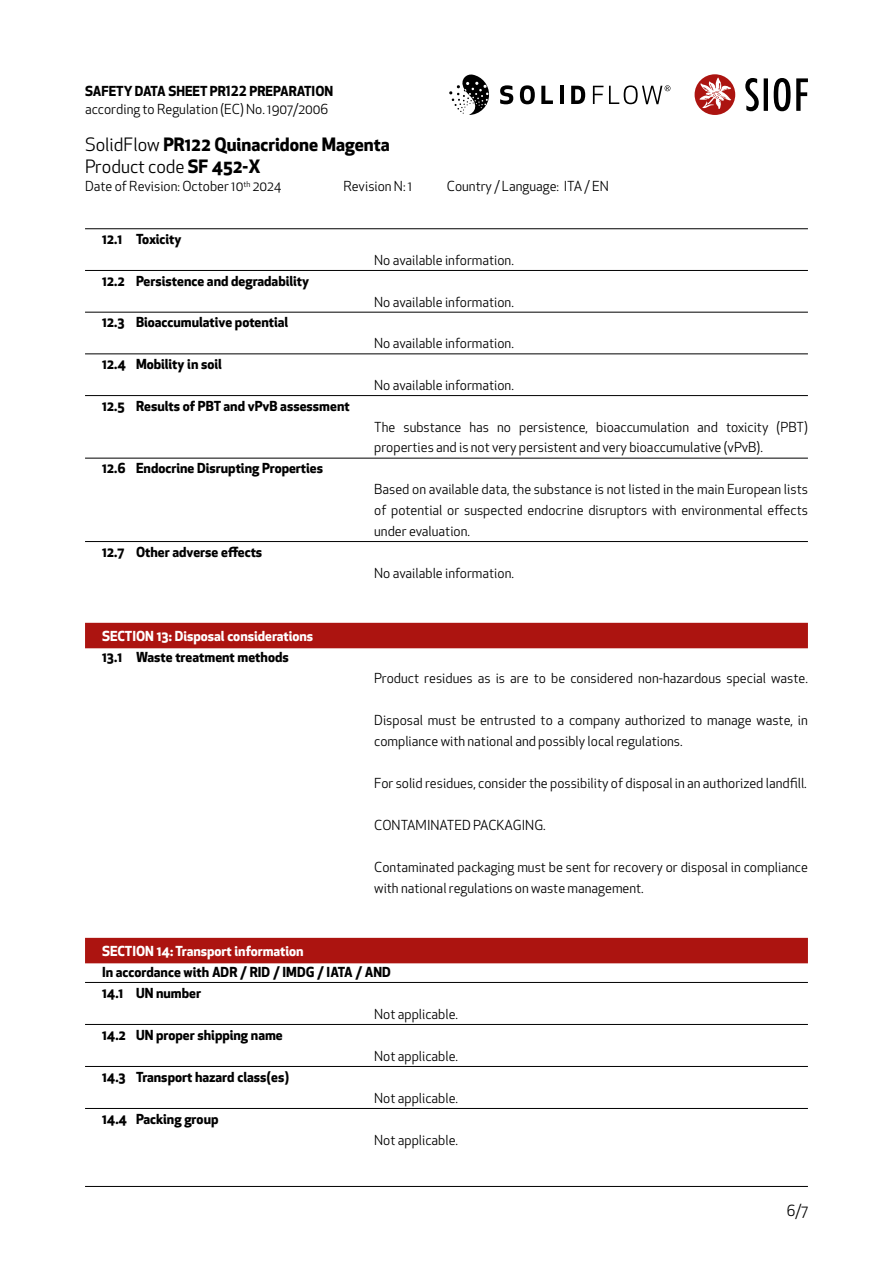
<style>
.page{position:relative;width:893px;height:1263px;background:#fff}
.page>*{position:absolute;margin:0;border:0;box-sizing:border-box;transform-origin:0 0}
.t1{font:700 18px/22.5px "Apex New";color:#000}
.t2{font:15px "Apex New";color:#000}
.t3{font:13.5px/20.9px "Apex New";color:#000}
.t4{font:700 13.5px/21px "Apex New";color:#000}
.t5{font:700 13.5px "Apex New";color:#fff}
.s1{font-weight:400}
</style>
<div class="page">
<hr style="left:85px;top:1186px;width:723px;height:1px;background:#000">
<hr style="left:85px;top:228px;width:723px;height:1px;background:#000">
<hr style="left:85px;top:270px;width:723px;height:1px;background:#000">
<hr style="left:85px;top:312px;width:723px;height:1px;background:#000">
<hr style="left:85px;top:353px;width:723px;height:1px;background:#000">
<hr style="left:85px;top:395px;width:723px;height:1px;background:#000">
<hr style="left:85px;top:458px;width:723px;height:1px;background:#000">
<hr style="left:85px;top:541px;width:723px;height:1px;background:#000">
<div style="left:85px;top:623px;width:723px;height:25px;background:#ac1410"></div>
<div style="left:85px;top:938px;width:723px;height:25px;background:#ac1410"></div>
<hr style="left:85px;top:982px;width:723px;height:1px;background:#000">
<hr style="left:85px;top:1024px;width:723px;height:1px;background:#000">
<hr style="left:85px;top:1066px;width:723px;height:1px;background:#000">
<hr style="left:85px;top:1108px;width:723px;height:1px;background:#000">
<div style="left:695px;top:74px;width:40px;height:41px;background:#ac1410;border-radius:50%"></div>
<svg style="left:699px;top:78px;width:32px;height:31px"></svg>
<svg style="left:745px;top:78px;width:63px;height:33px"></svg>
<svg style="left:449px;top:74px;width:40px;height:41px"></svg>
<svg style="left:500px;top:85px;width:13px;height:19px"></svg>
<svg style="left:520px;top:85px;width:15px;height:19px"></svg>
<svg style="left:541px;top:86px;width:12px;height:18px"></svg>
<svg style="left:560px;top:86px;width:3px;height:18px"></svg>
<svg style="left:571px;top:86px;width:14px;height:18px"></svg>
<svg style="left:593px;top:86px;width:10px;height:18px"></svg>
<svg style="left:609px;top:85px;width:61px;height:19px"></svg>
<p class="t4" style="left:85px;top:80px;width:250px">SAFETY DATA SHEET PR122 PREPARATION</p>
<p class="t3" style="left:85px;top:98px;width:245px">according to Regulation (EC) No. 1907/2006</p>
<h1 class="t1" style="left:85px;top:132px;width:306px"><span class="s1">SolidFlow</span> PR122 Quinacridone Magenta<br><span class="s1">Product code</span> SF 452-X</h1>
<p class="t3" style="left:85px;top:176px;width:198px">Date of Revision: October 10<sup>th</sup> 2024</p>
<p class="t3" style="left:343px;top:176px;width:70px">Revision N: 1</p>
<p class="t3" style="left:447px;top:176px;width:164px">Country / Language: ITA / EN</p>
<p class="t4" style="left:102px;top:228px;width:81px">12.1 Toxicity</p>
<p class="t4" style="left:102px;top:270px;width:209px">12.2 Persistence and degradability</p>
<p class="t4" style="left:102px;top:311px;width:188px">12.3 Bioaccumulative potential</p>
<p class="t4" style="left:102px;top:353px;width:121px">12.4 Mobility in soil</p>
<p class="t4" style="left:102px;top:395px;width:249px">12.5 Results of PBT and vPvB assessment</p>
<p class="t4" style="left:102px;top:457px;width:223px">12.6 Endocrine Disrupting Properties</p>
<p class="t4" style="left:102px;top:541px;width:162px">12.7 Other adverse effects</p>
<p class="t5" style="left:102px;top:626px;width:213px">SECTION 13: Disposal considerations</p>
<p class="t4" style="left:102px;top:645px;width:188px">13.1 Waste treatment methods</p>
<p class="t3" style="left:374px;top:250px;width:141px">No available information.</p>
<p class="t3" style="left:374px;top:291px;width:141px">No available information.</p>
<p class="t3" style="left:374px;top:333px;width:141px">No available information.</p>
<p class="t3" style="left:374px;top:375px;width:141px">No available information.</p>
<p class="t3" style="left:374px;top:416px;width:435px">The substance has no persistence, bioaccumulation and toxicity (PBT) properties and is not very persistent and very bioaccumulative (vPvB).</p>
<p class="t3" style="left:374px;top:479px;width:435px;text-align:justify">Based on available data, the substance is not listed in the main European lists of potential or suspected endocrine disruptors with environmental effects under evaluation.</p>
<p class="t3" style="left:374px;top:562px;width:141px">No available information.</p>
<p class="t3" style="left:374px;top:667px;width:435px">Product residues as is are to be considered non-hazardous special waste.</p>
<p class="t3" style="left:374px;top:709px;width:435px">Disposal must be entrusted to a company authorized to manage waste, in compliance with national and possibly local regulations.</p>
<p class="t3" style="left:374px;top:772px;width:434px">For solid residues, consider the possibility of disposal in an authorized landfill.</p>
<p class="t3" style="left:374px;top:814px;width:173px">CONTAMINATED PACKAGING.</p>
<p class="t3" style="left:374px;top:856px;width:435px">Contaminated packaging must be sent for recovery or disposal in compliance with national regulations on waste management.</p>
<p class="t5" style="left:102px;top:941px;width:203px">SECTION 14: Transport information</p>
<p class="t4" style="left:102px;top:961px;width:290px">In accordance with ADR / RID / IMDG / IATA / AND<br>14.1 UN number</p>
<p class="t3" style="left:374px;top:1003px;width:85px">Not applicable.</p>
<p class="t4" style="left:102px;top:1024px;width:182px">14.2 UN proper shipping name</p>
<p class="t3" style="left:374px;top:1045px;width:85px">Not applicable.</p>
<p class="t4" style="left:102px;top:1066px;width:189px">14.3 Transport hazard class(es)</p>
<p class="t3" style="left:374px;top:1087px;width:85px">Not applicable.</p>
<p class="t4" style="left:102px;top:1108px;width:118px">14.4 Packing group</p>
<p class="t3" style="left:374px;top:1129px;width:85px">Not applicable.</p>
<p class="t2" style="left:787px;top:1201px;width:23px">6/7</p>
</div>
